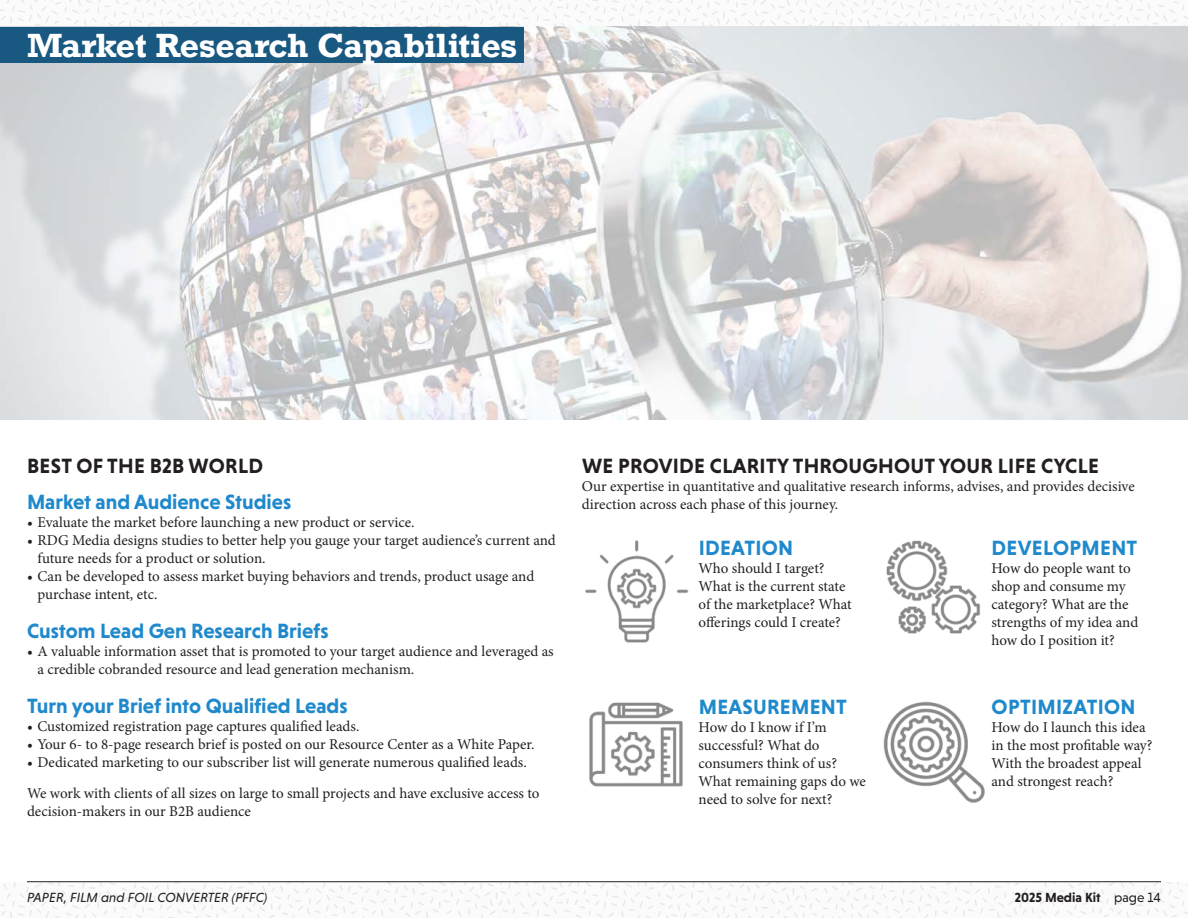
<style>
.page{position:relative;width:1188px;height:918px;background:#fff}
.page>*{position:absolute;margin:0;border:0;box-sizing:border-box;transform-origin:0 0}
.Page_Heading_Bleed{font:700 31.5px "Rockwell";color:#fff}
.MRC_Subhead{font:700 21px "Niveau Grotesk";color:#1f89cc}
.MRC_Heading{font:700 21px "Niveau Grotesk";letter-spacing:.015em;color:#231f20}
.MRC_Heading-2{font:700 21px "Niveau Grotesk";letter-spacing:.015em;color:#1f89cc}
.MR_body{font:15px/18px "Minion Pro";letter-spacing:-.005em;color:#231f20}
.t1{font:italic 13.5px "Niveau Grotesk";color:#231f20}
.t2{font:700 13.5px "Niveau Grotesk";color:#231f20}
.s1{font-weight:400}
</style>
<div class="page">
<svg style="left:0;top:0;width:1188px;height:27px"></svg>
<svg style="left:0;top:882px;width:1188px;height:36px"></svg>
<img style="left:0;top:27px;width:1188px;height:392px">
<img style="left:585px;top:540px;width:104px;height:103px">
<img style="left:886px;top:540px;width:95px;height:94px">
<img style="left:883px;top:701px;width:102px;height:102px">
<img style="left:589px;top:702px;width:94px;height:85px">
<div style="left:0;top:27px;width:524px;height:36px;background:#195880"></div>
<hr style="left:27px;top:881px;width:1134px;height:1px;background:#231f20">
<p class="Page_Heading_Bleed" style="left:27px;top:25px;width:492px">Market Research Capabilities</p>
<p class="MRC_Heading" style="left:27px;top:454px;width:237px">BEST OF THE B2B WORLD</p>
<p class="MRC_Heading" style="left:582px;top:454px;width:518px">WE PROVIDE CLARITY THROUGHOUT YOUR LIFE CYCLE</p>
<p class="MR_body" style="left:582px;top:477px;width:554px">Our expertise in quantitative and qualitative research informs, advises, and provides decisive</p>
<p class="MRC_Subhead" style="left:27px;top:490px;width:266px">Market and Audience Studies</p>
<p class="MR_body" style="left:582px;top:495px;width:258px">direction across each phase of this journey.</p>
<p class="MR_body" style="left:27px;top:514px;width:389px">• Evaluate the market before launching a new product or service.</p>
<p class="MR_body" style="left:38px;top:532px;width:520px;text-indent:-10px">• RDG Media designs studies to better help you gauge your target audience’s current and future needs for a product or solution.</p>
<p class="MR_body" style="left:38px;top:568px;width:498px;text-indent:-10px">• Can be developed to assess market buying behaviors and trends, product usage and purchase intent, etc.</p>
<p class="MRC_Subhead" style="left:27px;top:619px;width:303px">Custom Lead Gen Research Briefs</p>
<p class="MR_body" style="left:38px;top:642px;width:518px;text-indent:-10px">• A valuable information asset that is promoted to your target audience and leveraged as a credible cobranded resource and lead generation mechanism.</p>
<p class="MRC_Subhead" style="left:27px;top:694px;width:322px">Turn your Brief into Qualified Leads</p>
<p class="MR_body" style="left:27px;top:717px;width:334px">• Customized registration page captures qualified leads.</p>
<p class="MR_body" style="left:27px;top:735px;width:509px">• Your 6- to 8-page research brief is posted on our Resource Center as a White Paper.</p>
<p class="MR_body" style="left:27px;top:753px;width:501px">• Dedicated marketing to our subscriber list will generate numerous qualified leads.</p>
<p class="MR_body" style="left:27px;top:785px;width:514px">We work with clients of all sizes on large to small projects and have exclusive access to decision-makers in our B2B audience</p>
<p class="MRC_Heading-2" style="left:699px;top:536px;width:96px">IDEATION</p>
<p class="MR_body" style="left:699px;top:559px;width:155px">Who should I target?<br>What is the current state of the marketplace? What offerings could I create?</p>
<p class="MRC_Heading-2" style="left:992px;top:536px;width:147px">DEVELOPMENT</p>
<p class="MR_body" style="left:992px;top:559px;width:148px">How do people want to shop and consume my category? What are the strengths of my idea and how do I position it?</p>
<p class="MRC_Heading-2" style="left:699px;top:695px;width:150px">MEASUREMENT</p>
<p class="MR_body" style="left:699px;top:718px;width:169px">How do I know if I’m successful? What do consumers think of us?<br>What remaining gaps do we need to solve for next?</p>
<p class="MRC_Heading-2" style="left:992px;top:695px;width:145px">OPTIMIZATION</p>
<p class="MR_body" style="left:992px;top:718px;width:163px">How do I launch this idea in the most profitable way?<br>With the broadest appeal and strongest reach?</p>
<p class="t1" style="left:27px;top:890px;width:242px">PAPER, FILM and FOIL CONVERTER (PFFC)</p>
<p class="t2" style="left:1015px;top:890px;width:148px">2025 Media Kit <span class="s1">page 14</span></p>
</div>
